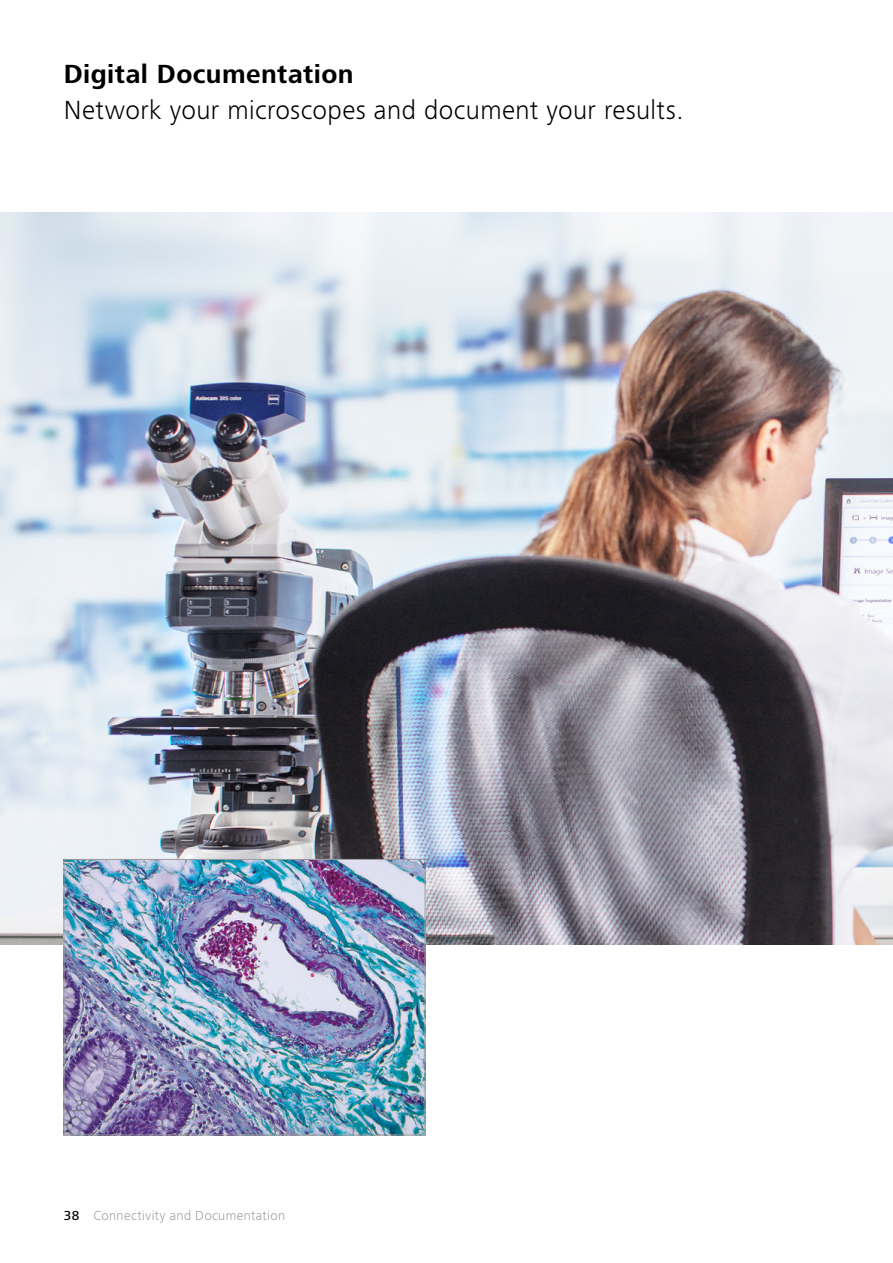
<style>
.page{position:relative;width:893px;height:1263px;background:#fff}
.page>*{position:absolute;margin:0;border:0;box-sizing:border-box;transform-origin:0 0}
.t1{font:300 27px "ZEISS Frutiger Next W1 G";letter-spacing:.015em;color:#000}
.t2{font:700 27px "ZEISS Frutiger Next W1 G";letter-spacing:.015em;color:#000}
.t3{font:300 13.5px "ZEISS Frutiger Next W1 G";letter-spacing:.03em;color:#9c9d9d}
.s1{font-weight:500;color:#000}
</style>
<div class="page">
<img style="left:0;top:213px;width:893px;height:731px">
<img style="left:66px;top:861px;width:357px;height:272px">
<div style="left:64px;top:859px;width:361px;height:276px;border:1px solid #9c9d9d"></div>
<p class="t2" style="left:64px;top:55px;width:291px">Digital Documentation</p>
<p class="t1" style="left:64px;top:92px;width:621px">Network your microscopes and document your results.</p>
<p class="t3" style="left:64px;top:1206px;width:223px"><span class="s1">38</span> Connectivity and Documentation</p>
</div>
